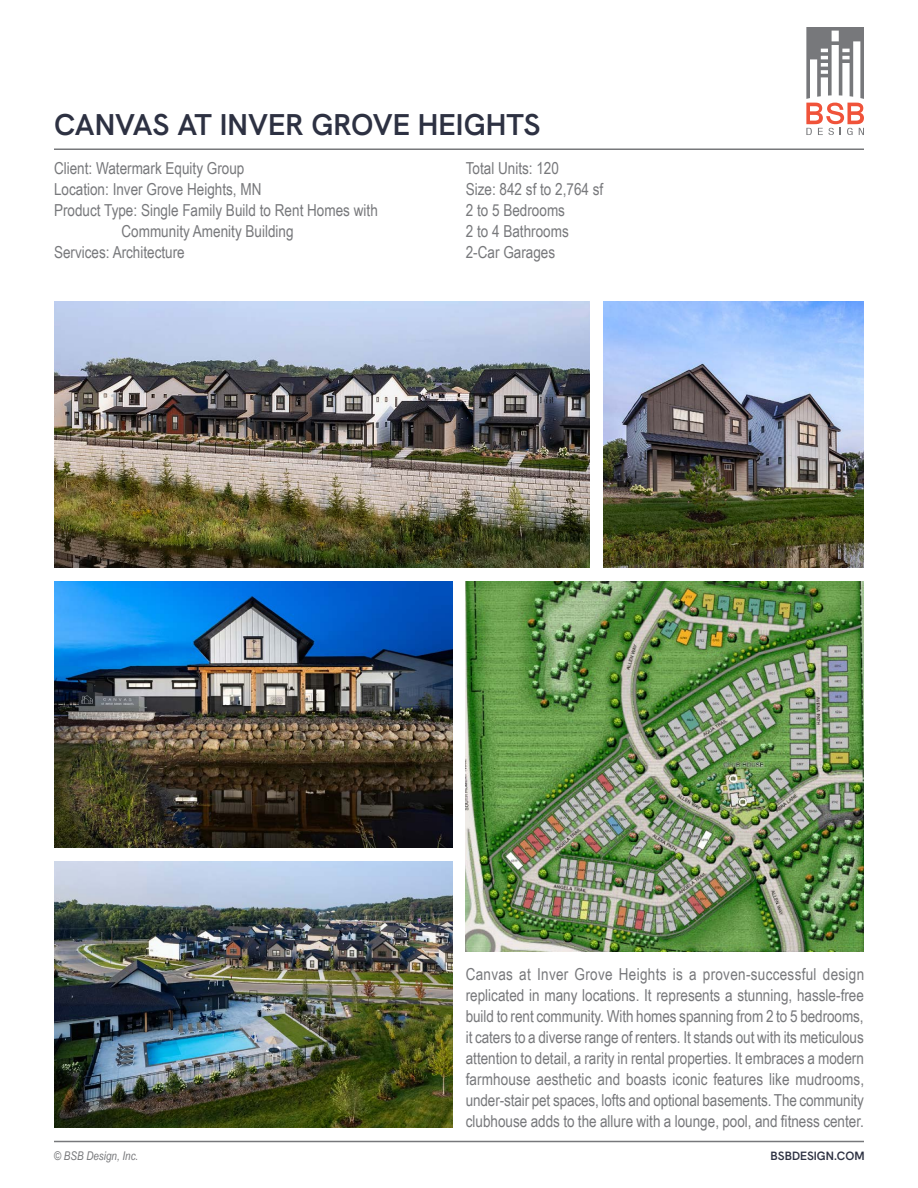
<style>
.page{position:relative;width:918px;height:1188px;background:#fff}
.page>*{position:absolute;margin:0;border:0;box-sizing:border-box;transform-origin:0 0}
.t1{font:600 30px "Hanken Grotesk";color:#2d3142}
.t2{font:16.5px/21px "Arial Narrow";color:#77787b}
.t3{font:italic 12px "Arial Narrow";color:#77787b}
.t4{font:600 12px "Hanken Grotesk";color:#2d3142}
</style>
<div class="page">
<img style="left:54px;top:302px;width:536px;height:266px">
<img style="left:54px;top:581px;width:398px;height:267px">
<img style="left:54px;top:861px;width:398px;height:266px">
<img style="left:466px;top:581px;width:398px;height:370px">
<img style="left:603px;top:302px;width:261px;height:266px">
<hr style="left:54px;top:148px;width:810px;height:2px;background:#77787b">
<hr style="left:54px;top:1141px;width:810px;height:1px;background:#77787b">
<svg style="left:806px;top:27px;width:58px;height:108px"></svg>
<h1 class="t1" style="left:54px;top:105px;width:488px">CANVAS AT INVER GROVE HEIGHTS</h1>
<p class="t2" style="left:54px;top:157px;width:192px">Client: Watermark Equity Group</p>
<p class="t2" style="left:54px;top:178px;width:209px">Location: Inver Grove Heights, MN</p>
<p class="t2" style="left:54px;top:199px;width:325px">Product Type: Single Family Build to Rent Homes with</p>
<p class="t2" style="left:122px;top:220px;width:174px">Community Amenity Building</p>
<p class="t2" style="left:54px;top:241px;width:132px">Services: Architecture</p>
<p class="t2" style="left:466px;top:157px;width:139px">Total Units: 120<br>Size: 842 sf to 2,764 sf<br>2 to 5 Bedrooms<br>2 to 4 Bathrooms<br>2-Car Garages</p>
<p class="t2" style="left:466px;top:963px;width:400px;text-align:justify">Canvas at Inver Grove Heights is a proven-successful design replicated in many locations. It represents a stunning, hassle-free build to rent community. With homes spanning from 2 to 5 bedrooms, it caters to a diverse range of renters. It stands out with its meticulous attention to detail, a rarity in rental properties. It embraces a modern farmhouse aesthetic and boasts iconic features like mudrooms, under-stair pet spaces, lofts and optional basements. The community clubhouse adds to the allure with a lounge, pool, and fitness center.</p>
<p class="t3" style="left:54px;top:1148px;width:86px">© BSB Design, Inc.</p>
<p class="t4" style="left:771px;top:1149px;width:96px">BSBDESIGN.COM</p>
</div>
